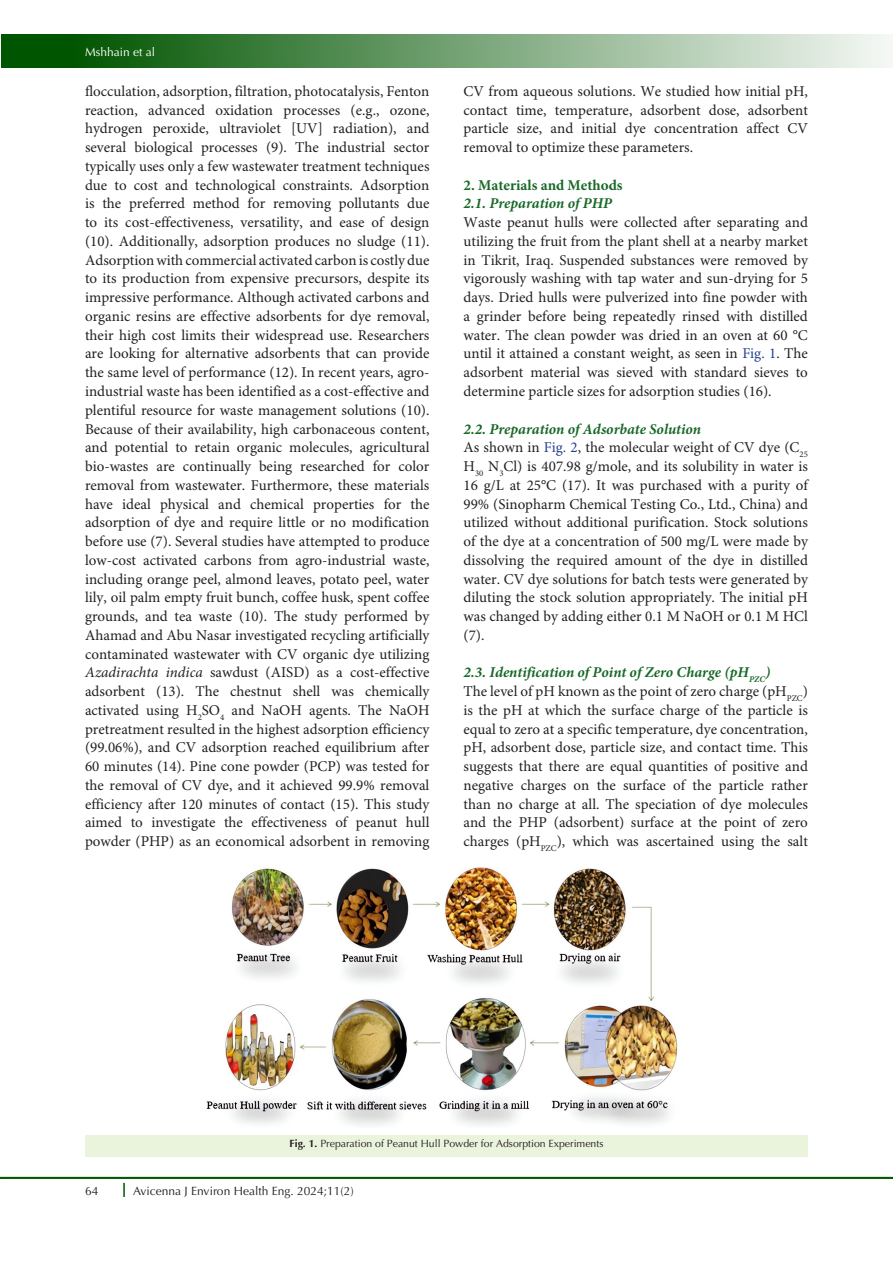
<style>
.page{position:relative;width:893px;height:1263px;background:#fff}
.page>*{position:absolute;margin:0;border:0;box-sizing:border-box;transform-origin:0 0}
.t1{font:15px/18.8px "Minion Pro";color:#231f20;text-align:justify}
.t2{font:italic 700 15px "Minion Pro";color:#196928}
.t3{font:700 15px "Minion Pro";color:#196928}
.t4{font:12px "Optima LT Std";color:#231f20}
.t5{font:12px "Optima LT Std";color:#fff}
.t6{font:10.5px "Optima LT Std";color:#231f20}
.s1{font-style:italic}
.s2{color:#253f8e}
.s3{font-weight:700}
</style>
<div class="page">
<hr style="left:0;top:1177px;width:893px;height:2px;background:#050">
<div style="left:1px;top:35px;width:892px;height:33px;background:linear-gradient(to right,#004900,#f4f7f4)"></div>
<svg style="left:123px;top:1183px;width:2px;height:14px"></svg>
<div style="left:85px;top:1135px;width:723px;height:22px;background:#eaf3dc"></div>
<img style="left:206px;top:867px;width:472px;height:259px">
<p class="t5" style="left:85px;top:45px;width:72px">Mshhain et al</p>
<p class="t1" style="left:85px;top:82px;width:346px">flocculation, adsorption, filtration, photocatalysis, Fenton reaction, advanced oxidation processes (e.g., ozone, hydrogen peroxide, ultraviolet [UV] radiation), and several biological processes (9). The industrial sector typically uses only a few wastewater treatment techniques due to cost and technological constraints. Adsorption is the preferred method for removing pollutants due to its cost-effectiveness, versatility, and ease of design (10). Additionally, adsorption produces no sludge (11).<br>Adsorption with commercial activated carbon is costly due to its production from expensive precursors, despite its impressive performance. Although activated carbons and organic resins are effective adsorbents for dye removal, their high cost limits their widespread use. Researchers are looking for alternative adsorbents that can provide the same level of performance (12). In recent years, agro&shy;industrial waste has been identified as a cost-effective and plentiful resource for waste management solutions (10).<br>Because of their availability, high carbonaceous content, and potential to retain organic molecules, agricultural bio-wastes are continually being researched for color removal from wastewater. Furthermore, these materials have ideal physical and chemical properties for the adsorption of dye and require little or no modification before use (7). Several studies have attempted to produce low-cost activated carbons from agro-industrial waste, including orange peel, almond leaves, potato peel, water lily, oil palm empty fruit bunch, coffee husk, spent coffee grounds, and tea waste (10). The study performed by Ahamad and Abu Nasar investigated recycling artificially contaminated wastewater with CV organic dye utilizing <span class="s1">Azadirachta indica</span> sawdust (AISD) as a cost-effective adsorbent (13). The chestnut shell was chemically activated using H<sub>2</sub>SO<sub>4</sub> and NaOH agents. The NaOH pretreatment resulted in the highest adsorption efficiency (99.06%), and CV adsorption reached equilibrium after 60 minutes (14). Pine cone powder (PCP) was tested for the removal of CV dye, and it achieved 99.9% removal efficiency after 120 minutes of contact (15). This study aimed to investigate the effectiveness of peanut hull powder (PHP) as an economical adsorbent in removing</p>
<p class="t1" style="left:463px;top:82px;width:346px">CV from aqueous solutions. We studied how initial pH, contact time, temperature, adsorbent dose, adsorbent particle size, and initial dye concentration affect CV removal to optimize these parameters.</p>
<p class="t3" style="left:463px;top:174px;width:161px">2. Materials and Methods</p>
<p class="t2" style="left:463px;top:193px;width:150px">2.1. Preparation of PHP</p>
<p class="t1" style="left:463px;top:214px;width:346px">Waste peanut hulls were collected after separating and utilizing the fruit from the plant shell at a nearby market in Tikrit, Iraq. Suspended substances were removed by vigorously washing with tap water and sun-drying for 5 days. Dried hulls were pulverized into fine powder with a grinder before being repeatedly rinsed with distilled water. The clean powder was dried in an oven at 60 °C until it attained a constant weight, as seen in <span class="s2">Fig. 1</span>. The adsorbent material was sieved with standard sieves to determine particle sizes for adsorption studies (16).</p>
<p class="t2" style="left:463px;top:418px;width:239px">2.2. Preparation of Adsorbate Solution</p>
<p class="t1" style="left:463px;top:439px;width:346px">As shown in <span class="s2">Fig. 2</span>, the molecular weight of CV dye (C<sub>25<br></sub>H<sub>30</sub> N<sub>3</sub>Cl) is 407.98 g/mole, and its solubility in water is 16 g/L at 25°C (17). It was purchased with a purity of 99% (Sinopharm Chemical Testing Co., Ltd., China) and utilized without additional purification. Stock solutions of the dye at a concentration of 500 mg/L were made by dissolving the required amount of the dye in distilled water. CV dye solutions for batch tests were generated by diluting the stock solution appropriately. The initial pH was changed by adding either 0.1 M NaOH or 0.1 M HCl (7).</p>
<p class="t2" style="left:463px;top:662px;width:308px">2.3. Identification of Point of Zero Charge (pH<sub>PZC</sub>)</p>
<p class="t1" style="left:463px;top:682px;width:346px">The level of pH known as the point of zero charge (pH<sub>PZC</sub>) is the pH at which the surface charge of the particle is equal to zero at a specific temperature, dye concentration, pH, adsorbent dose, particle size, and contact time. This suggests that there are equal quantities of positive and negative charges on the surface of the particle rather than no charge at all. The speciation of dye molecules and the PHP (adsorbent) surface at the point of zero charges (pH<sub>PZC</sub>), which was ascertained using the salt</p>
<p class="t6" style="left:289px;top:1138px;width:315px"><span class="s3">Fig. 1.</span> Preparation of Peanut Hull Powder for Adsorption Experiments</p>
<p class="t4" style="left:85px;top:1184px;width:15px">64</p>
<p class="t4" style="left:133px;top:1184px;width:222px">Avicenna J Environ Health Eng. 2024;11(2)</p>
</div>
